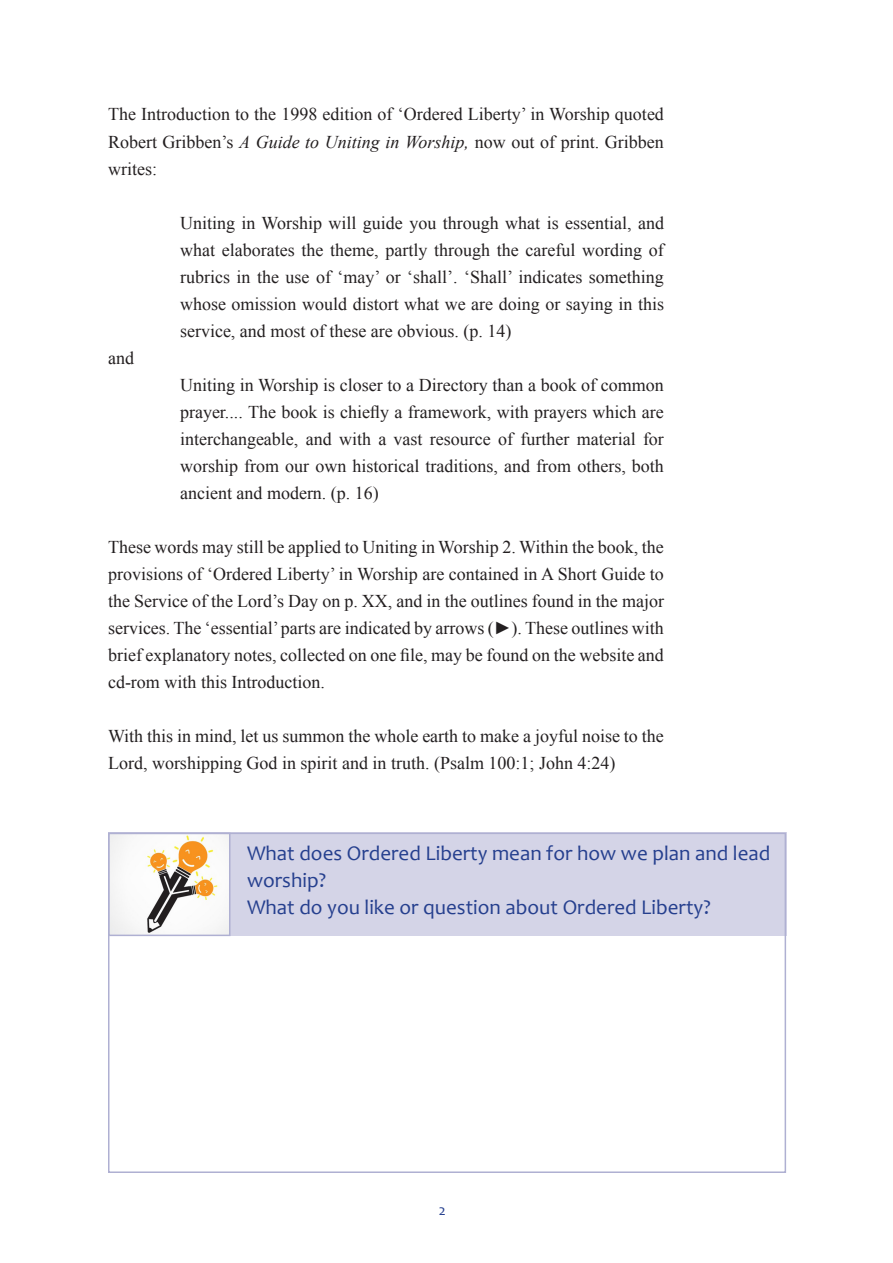
<style>
.page{position:relative;width:893px;height:1263px;background:#fff}
.page>*{position:absolute;margin:0;border:0;box-sizing:border-box;transform-origin:0 0}
.Candara_Body_1{font:21px/27px "Candara";color:#253f8e}
.Times_New_Roman_UiW2{font:18px/27px "Times New Roman";color:#231f20;text-align:justify}
.t1{font:15px "Candara";color:#253f8e}
.s1{font-style:italic}
</style>
<div class="page">
<div style="left:108px;top:832px;width:678px;height:104px;background:#d4d4e7"></div>
<img style="left:111px;top:835px;width:116px;height:98px">
<div style="left:108px;top:832px;width:122px;height:104px;border:2px solid #afb0d2"></div>
<div style="left:108px;top:832px;width:678px;height:341px;border:2px solid #afb0d2"></div>
<p class="Times_New_Roman_UiW2" style="left:108px;top:101px;width:557px">The Introduction to the 1998 edition of ‘Ordered Liberty’ in Worship quoted Robert Gribben’s <span class="s1">A Guide to Uniting in Worship,</span> now out of print. Gribben writes:</p>
<p class="Times_New_Roman_UiW2" style="left:108px;top:344px;width:27px">and</p>
<p class="Times_New_Roman_UiW2" style="left:180px;top:209px;width:485px">Uniting in Worship will guide you through what is essential, and what elaborates the theme, partly through the careful wording of rubrics in the use of ‘may’ or ‘shall’. ‘Shall’ indicates something whose omission would distort what we are doing or saying in this service, and most of these are obvious. (p. 14)</p>
<p class="Times_New_Roman_UiW2" style="left:180px;top:371px;width:485px">Uniting in Worship is closer to a Directory than a book of common prayer.... The book is chiefly a framework, with prayers which are interchangeable, and with a vast resource of further material for worship from our own historical traditions, and from others, both ancient and modern. (p. 16)</p>
<p class="Times_New_Roman_UiW2" style="left:108px;top:533px;width:557px">These words may still be applied to Uniting in Worship 2. Within the book, the provisions of ‘Ordered Liberty’ in Worship are contained in A Short Guide to the Service of the Lord’s Day on p. XX, and in the outlines found in the major services. The ‘essential’ parts are indicated by arrows (►). These outlines with brief explanatory notes, collected on one file, may be found on the website and cd-rom with this Introduction.</p>
<p class="Times_New_Roman_UiW2" style="left:108px;top:722px;width:557px">With this in mind, let us summon the whole earth to make a joyful noise to the<br>Lord, worshipping God in spirit and in truth. (Psalm 100:1; John 4:24)</p>
<p class="Candara_Body_1" style="left:247px;top:839px;width:525px">What does Ordered Liberty mean for how we plan and lead worship?</p>
<p class="Candara_Body_1" style="left:247px;top:893px;width:465px">What do you like or question about Ordered Liberty?</p>
<p class="t1" style="left:439px;top:1201px;width:8px">2</p>
</div>
